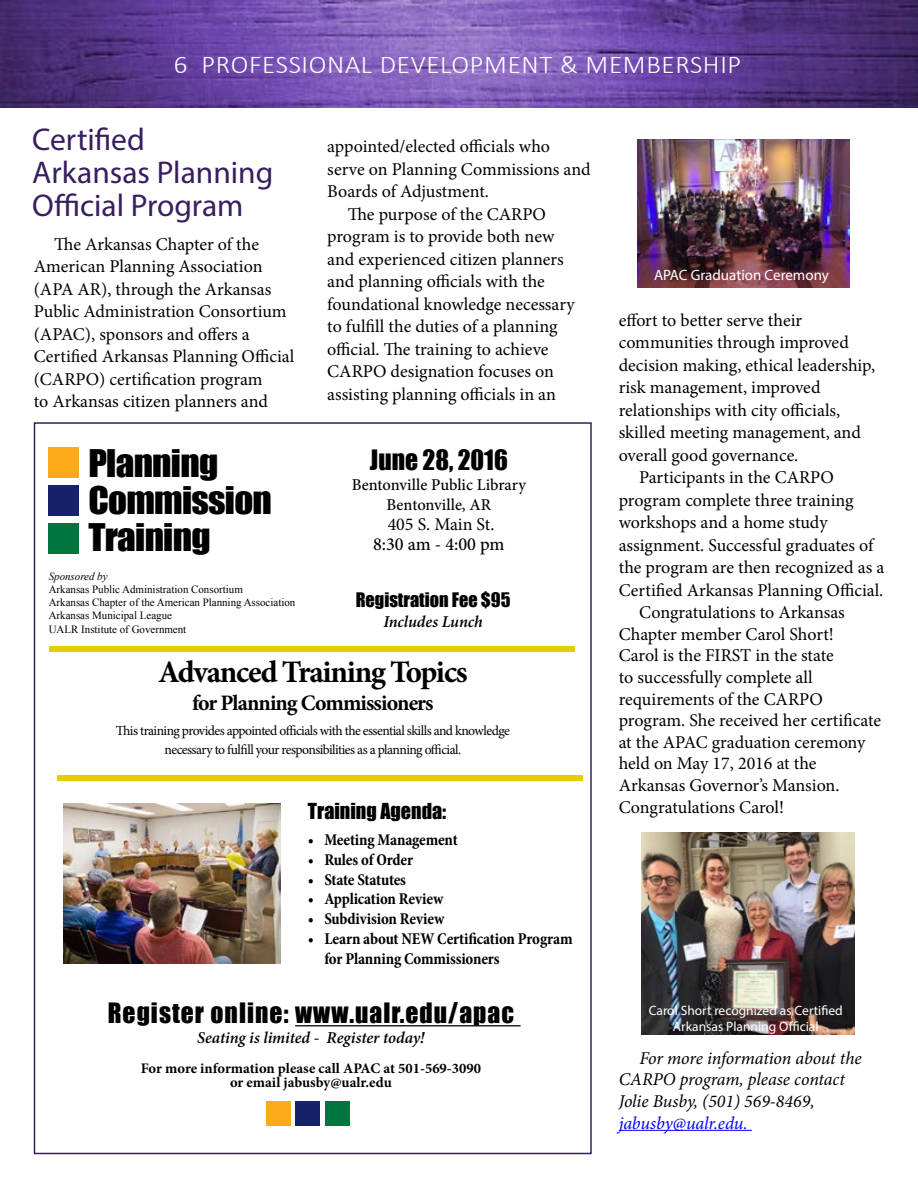
<style>
.page{position:relative;width:918px;height:1188px;background:#fff}
.page>*{position:absolute;margin:0;border:0;box-sizing:border-box;transform-origin:0 0}
.t1{font:34.95px/36.9px "Impact";letter-spacing:-.02em;color:#000;scale:1.06 1}
.t2{font:31.5px/33px "Myriad Pro";color:#371e5f}
.t3{font:700 31.35px "Minion Pro";letter-spacing:-.04em;color:#000}
.t4{font:25.8px "Impact";letter-spacing:.04em;color:#000}
.t5{font:25.8px "Impact";color:#000}
.t6{font:300 25.65px "Calibri";letter-spacing:.025em;color:#fff;scale:1.05 1}
.t7{font:700 22.05px "Minion Pro";letter-spacing:-.04em;color:#000}
.t8{font:20.25px "Impact";color:#000}
.t9{font:18.45px "Impact";color:#000}
.t10{font:500 18.45px "Minion Pro";letter-spacing:-.005em;color:#000}
.t11{font:18px/22.5px "Minion Pro";color:#000}
.t12{font:italic 18px/21.6px "Minion Pro";letter-spacing:-.005em;color:#000}
.t13{font:italic 18px "Minion Pro";letter-spacing:-.01em;color:#00f}
.t14{font:700 condensed 16.5px/20px "Minion Pro";letter-spacing:-.01em;color:#000}
.t15{font:italic 600 16.5px "Minion Pro";letter-spacing:-.01em;color:#000}
.t16{font:500 16.5px/20px "Minion Pro";color:#000;text-align:center}
.t17{font:15px "Myriad Pro";color:#fff}
.t18{font:700 14.55px/14.7px "Minion Pro";color:#000;text-align:center}
.t19{font:13.8px/18.5px "Minion Pro";letter-spacing:-.04em;color:#000;text-align:center}
.t20{font:13.5px/16.2px "Myriad Pro";color:#fff;text-align:center}
.t21{font:11.1px/13.2px "Times New Roman";color:#000}
.t22{font:italic 11.1px "Times New Roman";color:#000}
</style>
<div class="page">
<img style="left:0;top:0;width:918px;height:108px">
<hr style="left:619px;top:1130px;width:133px;height:1px;background:#00f">
<div style="left:49px;top:646px;width:526px;height:5px;background:#e6cd00"></div>
<div style="left:49px;top:447px;width:30px;height:30px;background:#fbaa19"></div>
<div style="left:49px;top:486px;width:30px;height:30px;background:#16216a"></div>
<div style="left:49px;top:524px;width:30px;height:30px;background:#00753e"></div>
<div style="left:266px;top:1102px;width:24px;height:24px;background:#fbaa19"></div>
<div style="left:296px;top:1102px;width:24px;height:24px;background:#16216a"></div>
<div style="left:325px;top:1101px;width:25px;height:25px;background:#00753e"></div>
<hr style="left:295px;top:1025px;width:226px;height:1px;background:#000">
<div style="left:57px;top:776px;width:526px;height:5px;background:#e6cd00"></div>
<img style="left:64px;top:803px;width:217px;height:160px">
<img style="left:641px;top:832px;width:213px;height:203px">
<img style="left:637px;top:140px;width:212px;height:148px">
<h3 class="t6" style="left:174px;top:48px;width:542px">6 PROFESSIONAL DEVELOPMENT &amp; MEMBERSHIP</h3>
<h2 class="t2" style="left:32px;top:123px;width:243px">Certified<br>Arkansas Planning<br>Official Program</h2>
<p class="t11" style="left:34px;top:233px;width:262px;text-indent:20px">The Arkansas Chapter of the<br>American Planning Association (APA AR), through the Arkansas<br>Public Administration Consortium (APAC), sponsors and offers a<br>Certified Arkansas Planning Official (CARPO) certification program<br>to Arkansas citizen planners and</p>
<h1 class="t1" style="left:88px;top:444px;width:175px">Planning<br>Commission<br>Training</h1>
<p class="t22" style="left:49px;top:568px;width:60px">Sponsored by</p>
<p class="t21" style="left:49px;top:582px;width:248px">Arkansas Public Administration Consortium<br>Arkansas Chapter of the American Planning Association Arkansas Municipal League<br>UALR Institute of Government</p>
<p class="t11" style="left:327px;top:135px;width:224px">appointed/elected officials who</p>
<p class="t11" style="left:327px;top:158px;width:265px">serve on Planning Commissions and</p>
<p class="t11" style="left:327px;top:180px;width:163px">Boards of Adjustment.</p>
<p class="t11" style="left:348px;top:203px;width:200px">The purpose of the CARPO</p>
<p class="t11" style="left:327px;top:225px;width:229px">program is to provide both new</p>
<p class="t11" style="left:327px;top:248px;width:238px">and experienced citizen planners</p>
<p class="t11" style="left:327px;top:270px;width:219px">and planning officials with the</p>
<p class="t11" style="left:327px;top:293px;width:249px">foundational knowledge necessary</p>
<p class="t11" style="left:327px;top:315px;width:232px">to fulfill the duties of a planning</p>
<p class="t11" style="left:327px;top:338px;width:223px">official. The training to achieve</p>
<p class="t11" style="left:327px;top:360px;width:228px">CARPO designation focuses on</p>
<p class="t11" style="left:327px;top:383px;width:230px">assisting planning officials in an</p>
<h3 class="t5" style="left:370px;top:440px;width:139px">June 28, 2016</h3>
<p class="t16" style="left:352px;top:475px;width:176px">Bentonville Public Library<br>Bentonville, AR</p>
<p class="t10" style="left:373px;top:531px;width:133px">8:30 am - 4:00 pm</p>
<p class="t11" style="left:388px;top:513px;width:108px">405 S. Main St.</p>
<p class="t9" style="left:356px;top:586px;width:156px">Registration Fee $95</p>
<p class="t15" style="left:384px;top:610px;width:101px">Includes Lunch</p>
<h3 class="t3" style="left:158px;top:650px;width:311px">Advanced Training Topics</h3>
<p class="t7" style="left:192px;top:687px;width:243px">for Planning Commissioners</p>
<p class="t19" style="left:116px;top:722px;width:396px">This training provides appointed officials with the essential skills and knowledge necessary to fulfill your responsibilities as a planning official.</p>
<p class="t8" style="left:308px;top:795px;width:140px">Training Agenda:</p>
<p class="t14" style="left:308px;top:829px;width:151px">• Meeting Management</p>
<p class="t14" style="left:308px;top:849px;width:107px">• Rules of Order</p>
<p class="t14" style="left:308px;top:869px;width:100px">• State Statutes</p>
<p class="t14" style="left:308px;top:889px;width:137px">• Application Review</p>
<p class="t14" style="left:308px;top:909px;width:138px">• Subdivision Review</p>
<p class="t14" style="left:324px;top:929px;width:250px;text-indent:-16px">• Learn about NEW Certification Program for Planning Commissioners</p>
<h3 class="t4" style="left:108px;top:993px;width:408px">Register online: www.ualr.edu/apac</h3>
<p class="t15" style="left:197px;top:1026px;width:229px">Seating is limited - Register today!</p>
<p class="t18" style="left:141px;top:1060px;width:342px">For more information please call APAC at 501-569-3090 or email jabusby@ualr.edu</p>
<p class="t17" style="left:654px;top:265px;width:176px">APAC Graduation Ceremony</p>
<p class="t11" style="left:619px;top:309px;width:185px">effort to better serve their</p>
<p class="t11" style="left:619px;top:331px;width:232px">communities through improved</p>
<p class="t11" style="left:619px;top:354px;width:258px">decision making, ethical leadership,</p>
<p class="t11" style="left:619px;top:376px;width:203px">risk management, improved</p>
<p class="t11" style="left:619px;top:399px;width:223px">relationships with city officials,</p>
<p class="t11" style="left:619px;top:421px;width:244px">skilled meeting management, and</p>
<p class="t11" style="left:619px;top:444px;width:181px">overall good governance.</p>
<p class="t11" style="left:639px;top:466px;width:196px">Participants in the CARPO</p>
<p class="t11" style="left:619px;top:489px;width:236px">program complete three training</p>
<p class="t11" style="left:619px;top:511px;width:210px">workshops and a home study</p>
<p class="t11" style="left:619px;top:534px;width:256px">assignment. Successful graduates of</p>
<p class="t11" style="left:619px;top:556px;width:267px">the program are then recognized as a</p>
<p class="t11" style="left:619px;top:579px;width:266px">Certified Arkansas Planning Official.</p>
<p class="t11" style="left:639px;top:601px;width:207px">Congratulations to Arkansas</p>
<p class="t11" style="left:619px;top:623px;width:217px">Chapter member Carol Short!</p>
<p class="t11" style="left:619px;top:645px;width:217px">Carol is the FIRST in the state</p>
<p class="t11" style="left:619px;top:666px;width:196px">to successfully complete all</p>
<p class="t11" style="left:619px;top:688px;width:206px">requirements of the CARPO</p>
<p class="t11" style="left:619px;top:709px;width:264px">program. She received her certificate</p>
<p class="t11" style="left:619px;top:731px;width:248px">at the APAC graduation ceremony</p>
<p class="t11" style="left:619px;top:753px;width:199px">held on May 17, 2016 at the</p>
<p class="t11" style="left:619px;top:774px;width:222px">Arkansas Governor’s Mansion.</p>
<p class="t11" style="left:619px;top:796px;width:167px">Congratulations Carol!</p>
<p class="t20" style="left:649px;top:1002px;width:196px">Carol Short recognized as Certified<br>Arkansas Planning Official</p>
<p class="t12" style="left:619px;top:1047px;width:244px;text-indent:21px">For more information about the<br>CARPO program, please contact<br>Jolie Busby, (501) 569-8469,</p>
<p class="t13" style="left:619px;top:1111px;width:131px">jabusby@ualr.edu.</p>
</div>
